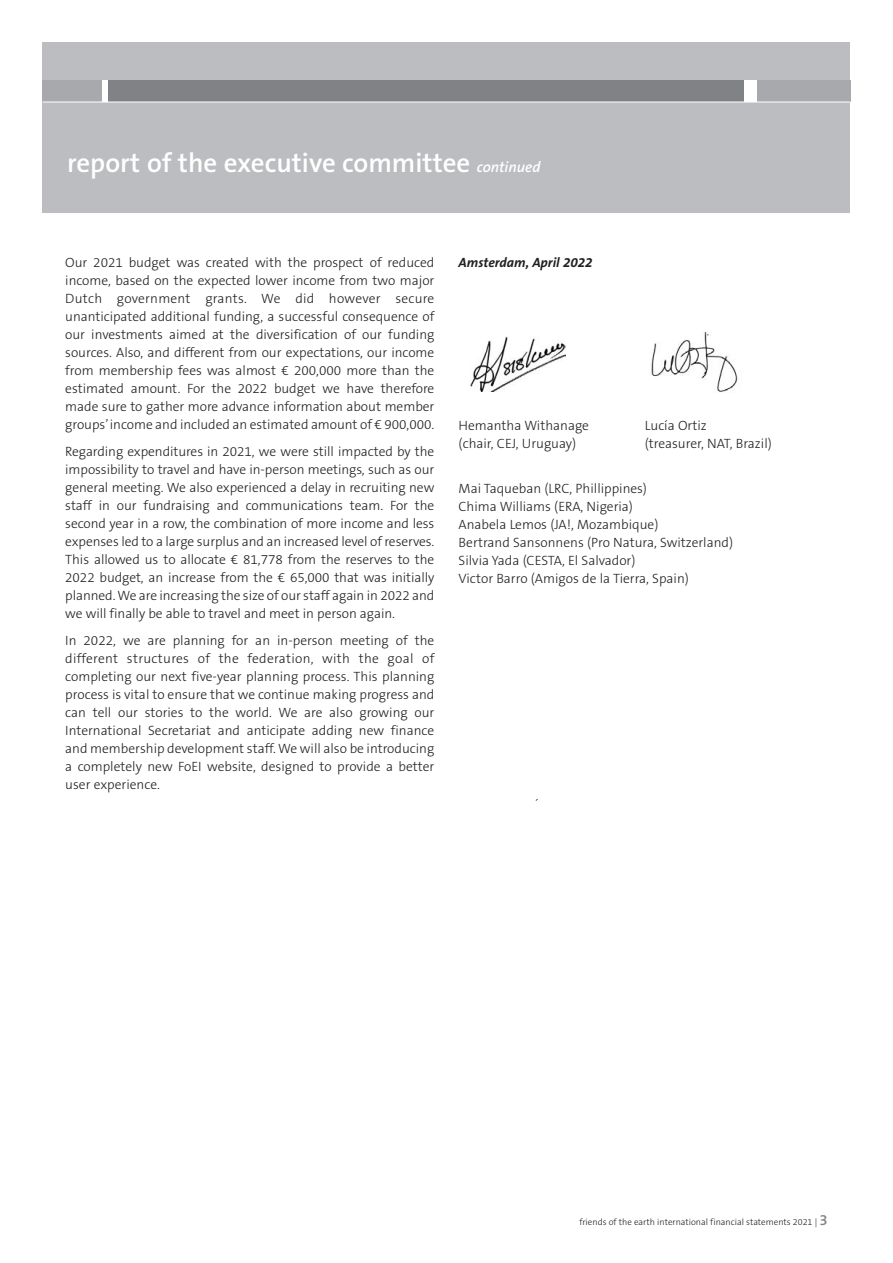
<style>
.page{position:relative;width:893px;height:1263px;background:#fff}
.page>*{position:absolute;margin:0;border:0;box-sizing:border-box;transform-origin:0 0}
.t1{font:600 27px "The Sans B6";color:#fff}
.t2{font:300 13.5px/18px "The Sans B3";color:#231f20}
.t3{font:italic 700 13.5px "The Sans B7";color:#231f20}
.t4{font:300 9px "The Sans B3";color:#231f20}
.s1{font-style:italic;font-size:15px}
.s2{font-family:"The Sans B6";font-weight:600;font-size:15px;color:#808285}
</style>
<div class="page">
<img style="left:471px;top:336px;width:95px;height:56px">
<img style="left:651px;top:331px;width:87px;height:61px">
<div style="left:43px;top:43px;width:807px;height:170px;background:#bcbdc0"></div>
<div style="left:43px;top:81px;width:807px;height:21px;background:#808285"></div>
<div style="left:43px;top:81px;width:63px;height:21px;background:#a8a9ad"></div>
<div style="left:102px;top:81px;width:5px;height:21px;background:#fff"></div>
<div style="left:744px;top:81px;width:106px;height:21px;background:#a8a9ad"></div>
<div style="left:744px;top:81px;width:13px;height:21px;background:#fff"></div>
<hr style="left:43px;top:102px;width:807px;height:1px;background:#fff">
<h1 class="t1" style="left:67px;top:152px;width:475px">report of the executive committee <span class="s1">continued</span></h1>
<p class="t2" style="left:65px;top:254px;width:371px;text-align:justify">Our 2021 budget was created with the prospect of reduced income, based on the expected lower income from two major Dutch government grants. We did however secure unanticipated additional funding, a successful consequence of our investments aimed at the diversification of our funding sources. Also, and different from our expectations, our income from membership fees was almost € 200,000 more than the estimated amount. For the 2022 budget we have therefore made sure to gather more advance information about member groups’ income and included an estimated amount of € 900,000.</p>
<p class="t2" style="left:65px;top:443px;width:371px;text-align:justify">Regarding expenditures in 2021, we were still impacted by the impossibility to travel and have in-person meetings, such as our general meeting. We also experienced a delay in recruiting new staff in our fundraising and communications team. For the second year in a row, the combination of more income and less expenses led to a large surplus and an increased level of reserves.<br>This allowed us to allocate € 81,778 from the reserves to the 2022 budget, an increase from the € 65,000 that was initially planned. We are increasing the size of our staff again in 2022 and we will finally be able to travel and meet in person again.</p>
<p class="t2" style="left:65px;top:632px;width:371px;text-align:justify">In 2022, we are planning for an in-person meeting of the different structures of the federation, with the goal of completing our next five-year planning process. This planning process is vital to ensure that we continue making progress and can tell our stories to the world. We are also growing our International Secretariat and anticipate adding new finance and membership development staff. We will also be introducing a completely new FoEI website, designed to provide a better user experience.</p>
<p class="t3" style="left:459px;top:257px;width:136px">Amsterdam, April 2022</p>
<p class="t2" style="left:645px;top:418px;width:129px">Lucía Ortiz<br>(treasurer, NAT, Brazil)</p>
<p class="t2" style="left:459px;top:418px;width:132px">Hemantha Withanage (chair, CEJ, Uruguay)</p>
<p class="t2" style="left:459px;top:481px;width:276px">Mai Taqueban (LRC, Phillippines)<br>Chima Williams (ERA, Nigeria)<br>Anabela Lemos (JA!, Mozambique)<br>Bertrand Sansonnens (Pro Natura, Switzerland)<br>Silvia Yada (CESTA, El Salvador)<br>Victor Barro (Amigos de la Tierra, Spain)</p>
<p class="t4" style="left:579px;top:1217px;width:250px">friends of the earth international financial statements 2021 | <span class="s2">3</span></p>
</div>
